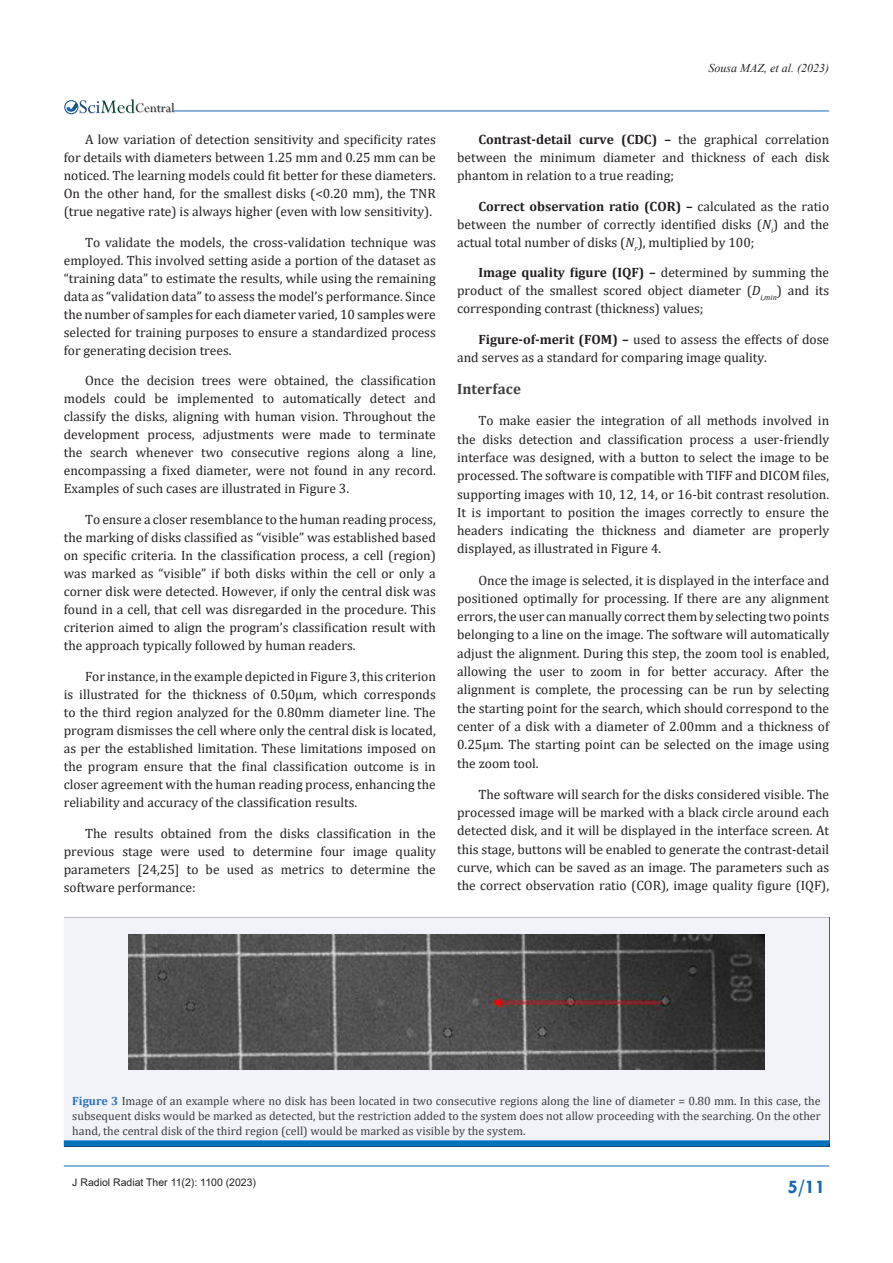
<style>
.page{position:relative;width:893px;height:1263px;background:#fff}
.page>*{position:absolute;margin:0;border:0;box-sizing:border-box;transform-origin:0 0}
.t1{font:700 19.5px "Tw Cen";color:#1768b4}
.List_Paragraph{font:700 15px "Cambria";letter-spacing:.01em;color:#3e3e3f}
.t2{font:14.55px "Perpetua";color:#211e1e}
.Body_Text{font:13.5px/18px "Cambria";color:#231f20;text-align:justify}
.List_Paragraph-2{font:13.5px/18px "Cambria";color:#231f20;text-align:justify}
.t3{font:12px/15px "Cambria";color:#3e3e3f;text-align:justify}
.t4{font:italic 12px "Times New Roman";color:#231f20}
.t5{font:10.5px "Arial";color:#231f20}
.s1{font-weight:700}
.s2{font-style:italic}
.s3{font-weight:700;color:#2a71b8}
</style>
<div class="page">
<img style="left:79px;top:103px;width:96px;height:11px">
<div style="left:64px;top:100px;width:14px;height:14px;border:1px solid #074d7c;border-radius:50%"></div>
<svg style="left:66px;top:99px;width:69px;height:14px"></svg>
<hr style="left:64px;top:1166px;width:765px;height:1px;background:#1768b4">
<hr style="left:174px;top:111px;width:655px;height:1px;background:#1768b4">
<div style="left:64px;top:917px;width:765px;height:223px;background:#f1f3f9"></div>
<div style="left:64px;top:1140px;width:765px;height:6px;background:#0072bc"></div>
<img style="left:128px;top:935px;width:637px;height:134px">
<p class="t2" style="left:135px;top:99px;width:41px">Central</p>
<p class="Body_Text" style="left:64px;top:130px;width:374px;text-indent:21px">A low variation of detection sensitivity and specificity rates for details with diameters between 1.25 mm and 0.25 mm can be noticed. The learning models could fit better for these diameters.<br>On the other hand, for the smallest disks (&lt;0.20 mm), the TNR (true negative rate) is always higher (even with low sensitivity).</p>
<p class="Body_Text" style="left:64px;top:233px;width:374px;text-indent:21px">To validate the models, the cross-validation technique was employed. This involved setting aside a portion of the dataset as “training data” to estimate the results, while using the remaining data as “validation data” to assess the model’s performance. Since the number of samples for each diameter varied, 10 samples were selected for training purposes to ensure a standardized process for generating decision trees.</p>
<p class="Body_Text" style="left:64px;top:372px;width:374px;text-indent:21px">Once the decision trees were obtained, the classification models could be implemented to automatically detect and classify the disks, aligning with human vision. Throughout the development process, adjustments were made to terminate the search whenever two consecutive regions along a line, encompassing a fixed diameter, were not found in any record.<br>Examples of such cases are illustrated in Figure 3.</p>
<p class="Body_Text" style="left:64px;top:510px;width:374px;text-indent:21px">To ensure a closer resemblance to the human reading process, the marking of disks classified as “visible” was established based on specific criteria. In the classification process, a cell (region) was marked as “visible” if both disks within the cell or only a corner disk were detected. However, if only the central disk was found in a cell, that cell was disregarded in the procedure. This criterion aimed to align the program’s classification result with the approach typically followed by human readers.</p>
<p class="Body_Text" style="left:64px;top:667px;width:374px;text-indent:21px">For instance, in the example depicted in Figure 3, this criterion is illustrated for the thickness of 0.50µm, which corresponds to the third region analyzed for the 0.80mm diameter line. The program dismisses the cell where only the central disk is located, as per the established limitation. These limitations imposed on the program ensure that the final classification outcome is in closer agreement with the human reading process, enhancing the reliability and accuracy of the classification results.</p>
<p class="Body_Text" style="left:64px;top:824px;width:374px;text-indent:21px">The results obtained from the disks classification in the previous stage were used to determine four image quality parameters [24,25] to be used as metrics to determine the software performance:</p>
<p class="t4" style="left:708px;top:60px;width:122px">Sousa MAZ, et al. (2023)</p>
<p class="Body_Text" style="left:457px;top:130px;width:374px;text-indent:21px"><span class="s1">Contrast-detail curve (CDC) –</span> the graphical correlation between the minimum diameter and thickness of each disk phantom in relation to a true reading;</p>
<p class="Body_Text" style="left:457px;top:197px;width:374px;text-indent:21px"><span class="s1">Correct observation ratio (COR) –</span> calculated as the ratio between the number of correctly identified disks (<span class="s2">N</span><sub>i</sub>) and the actual total number of disks (<span class="s2">N</span><sub>r</sub>), multiplied by 100;</p>
<p class="List_Paragraph-2" style="left:457px;top:264px;width:374px;text-indent:21px"><span class="s1">Image quality figure (IQF) –</span> determined by summing the product of the smallest scored object diameter (<span class="s2">D</span><sub>i,min</sub>) and its corresponding contrast (thickness) values;</p>
<p class="List_Paragraph-2" style="left:457px;top:330px;width:374px;text-indent:21px"><span class="s1">Figure-of-merit (FOM) –</span> used to assess the effects of dose and serves as a standard for comparing image quality.</p>
<p class="List_Paragraph" style="left:457px;top:379px;width:65px">Interface</p>
<p class="Body_Text" style="left:457px;top:412px;width:374px;text-indent:21px">To make easier the integration of all methods involved in the disks detection and classification process a user-friendly interface was designed, with a button to select the image to be processed. The software is compatible with TIFF and DICOM files, supporting images with 10, 12, 14, or 16-bit contrast resolution.<br>It is important to position the images correctly to ensure the headers indicating the thickness and diameter are properly displayed, as illustrated in Figure 4.</p>
<p class="Body_Text" style="left:457px;top:571px;width:374px;text-indent:21px">Once the image is selected, it is displayed in the interface and positioned optimally for processing. If there are any alignment errors, the user can manually correct them by selecting two points belonging to a line on the image. The software will automatically adjust the alignment. During this step, the zoom tool is enabled, allowing the user to zoom in for better accuracy. After the alignment is complete, the processing can be run by selecting the starting point for the search, which should correspond to the center of a disk with a diameter of 2.00mm and a thickness of 0.25µm. The starting point can be selected on the image using the zoom tool.</p>
<p class="Body_Text" style="left:457px;top:785px;width:374px;text-indent:21px">The software will search for the disks considered visible. The processed image will be marked with a black circle around each detected disk, and it will be displayed in the interface screen. At this stage, buttons will be enabled to generate the contrast-detail curve, which can be saved as an image. The parameters such as the correct observation ratio (COR), image quality figure (IQF),</p>
<p class="t3" style="left:72px;top:1093px;width:750px"><span class="s3">Figure 3</span> Image of an example where no disk has been located in two consecutive regions along the line of diameter = 0.80 mm. In this case, the subsequent disks would be marked as detected, but the restriction added to the system does not allow proceeding with the searching. On the other hand, the central disk of the third region (cell) would be marked as visible by the system.</p>
<p class="t5" style="left:72px;top:1175px;width:185px">J Radiol Radiat Ther 11(2): 1100 (2023)</p>
<h1 class="t1" style="left:787px;top:1175px;width:40px">5/11</h1>
</div>
